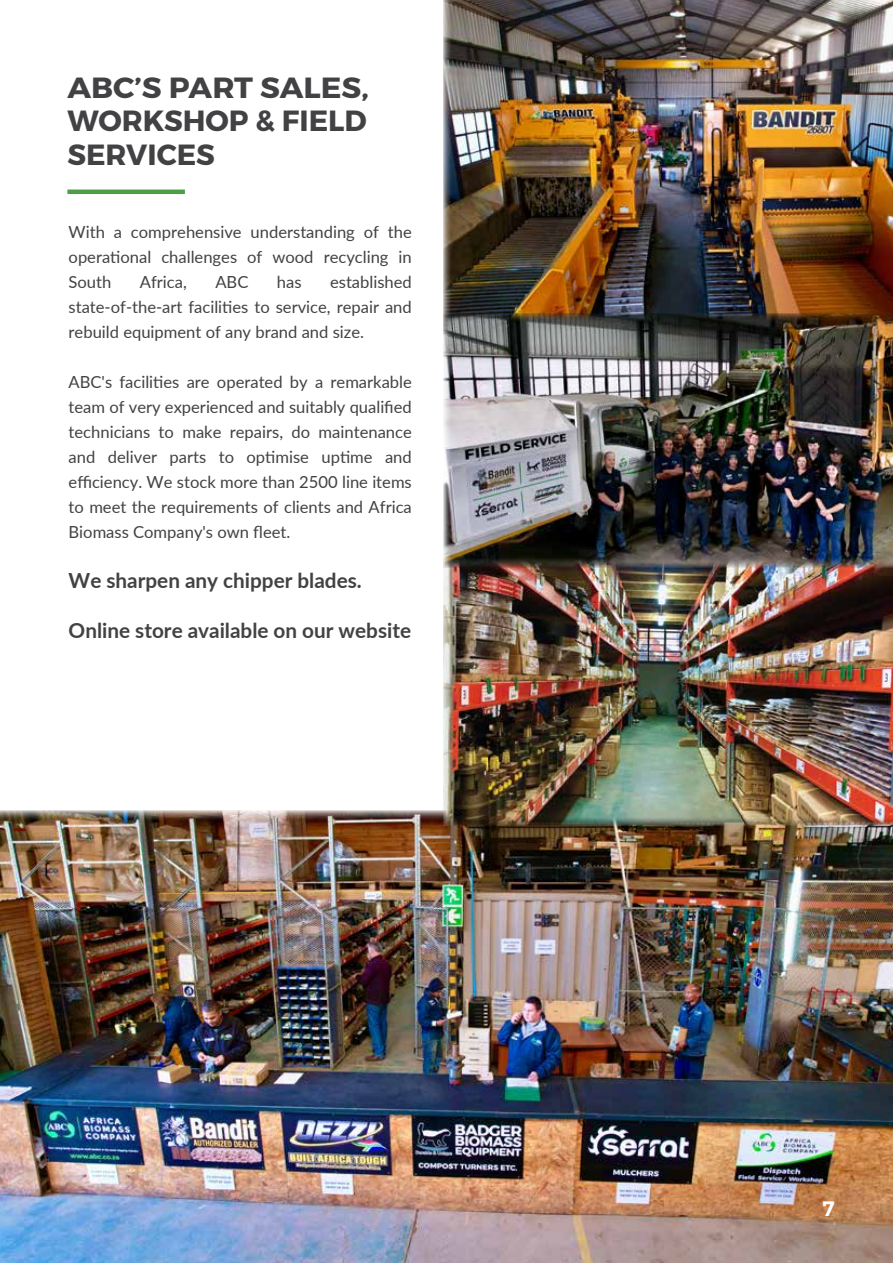
<style>
.page{position:relative;width:893px;height:1263px;background:#fff}
.page>*{position:absolute;margin:0;border:0;box-sizing:border-box;transform-origin:0 0}
.t1{font:700 29.25px/33.3px "Montserrat";color:#424143;scale:1.06 1}
.t2{font:700 29.25px "Montserrat";color:#424143}
.t3{font:700 20.85px "Lato";color:#424143}
.t4{font:600 20.85px "Montserrat";color:#fff}
.t5{font:16.65px/25px "Lato";color:#424143;text-align:justify}
</style>
<div class="page">
<div style="left:67px;top:189px;width:118px;height:5px;background:#4c9f45"></div>
<img style="left:0;top:811px;width:893px;height:452px">
<img style="left:443px;top:0;width:450px;height:313px">
<img style="left:443px;top:567px;width:450px;height:258px">
<img style="left:443px;top:313px;width:450px;height:254px">
<h1 class="t1" style="left:67px;top:71px;width:286px">ABC’S PART SALES,<br>WORKSHOP &amp; FIELD</h1>
<h1 class="t2" style="left:67px;top:136px;width:149px">SERVICES</h1>
<p class="t5" style="left:69px;top:219px;width:345px">With a comprehensive understanding of the operational challenges of wood recycling in South</p>
<p class="t5" style="left:69px;top:269px;width:345px;text-indent:261px">established state-of-the-art facilities to service, repair and rebuild equipment of any brand and size.</p>
<p class="t5" style="left:69px;top:369px;width:345px">ABC's facilities are operated by a remarkable team of very experienced and suitably qualified technicians to make repairs, do maintenance and deliver parts to optimise uptime and efficiency. We stock more than 2500 line items to meet the requirements of clients and Africa Biomass Company's own fleet.</p>
<p class="t3" style="left:69px;top:565px;width:295px">We sharpen any chipper blades.</p>
<p class="t3" style="left:69px;top:615px;width:344px">Online store available on our website</p>
<p class="t5" style="left:140px;top:269px;width:48px">Africa,</p>
<p class="t5" style="left:215px;top:269px;width:35px">ABC</p>
<p class="t5" style="left:277px;top:269px;width:26px">has</p>
<p class="t4" style="left:822px;top:1195px;width:14px">7</p>
</div>
